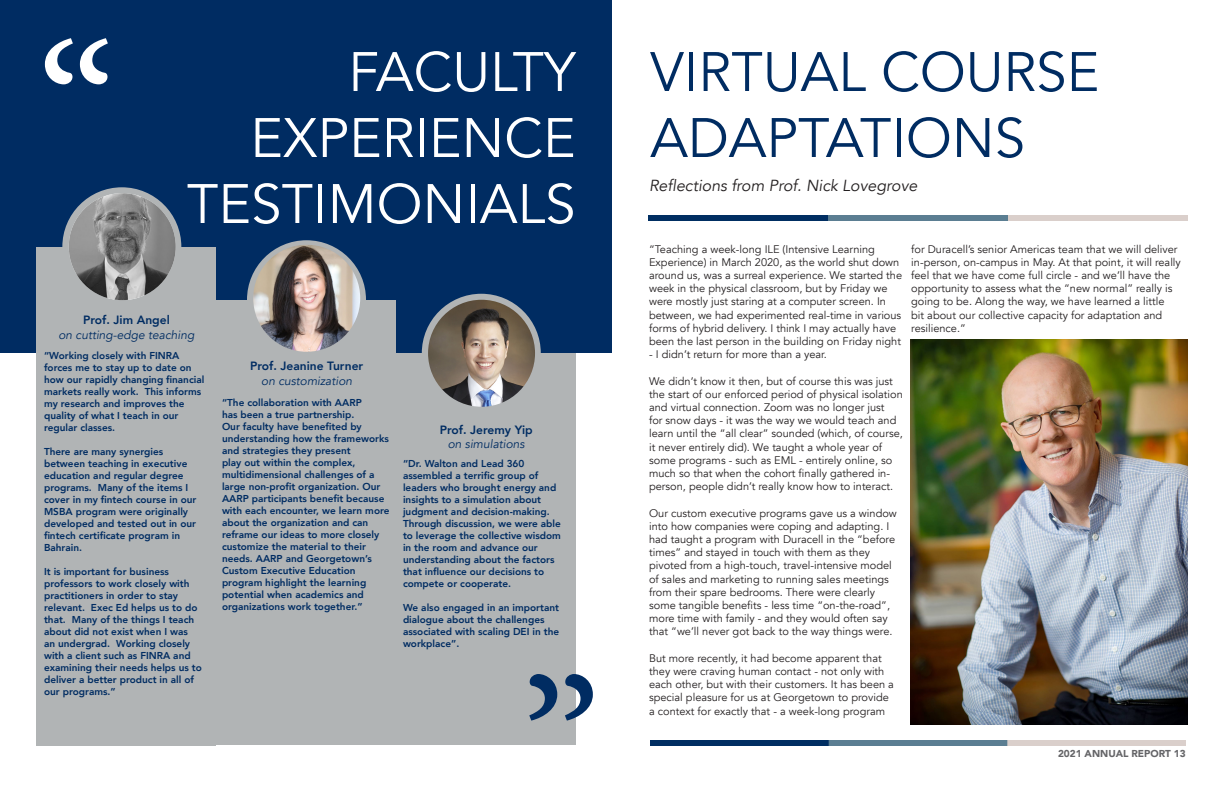
<style>
.page{position:relative;width:1224px;height:792px;background:#fff}
.page>*{position:absolute;margin:0;border:0;box-sizing:border-box;transform-origin:0 0}
.t1{font:200px "Minion Pro";color:#fff}
.t2{font:200px "Minion Pro";color:#002c62}
.t3{font:55px "Avenir";color:#fff}
.t4{font:55px "Avenir";color:#002c62}
.sub-title{font:italic 16px "Avenir";color:#231f20}
.Name{font:italic 12px "Avenir";color:#002c62}
.Name-2{font:800 12px "Avenir";color:#002c62}
.body_text{font:11px/13.2px "Avenir";color:#231f20}
.sub-title-2{font:800 10px/12px "Avenir";color:#002c62}
.t5{font:900 10px "Avenir";color:#656568}
</style>
<div class="page">
<img style="left:650px;top:740px;width:536px;height:5px">
<div style="left:0;top:0;width:612px;height:435px;background:#002c62"></div>
<div style="left:0;top:353px;width:612px;height:439px;background:#fff"></div>
<div style="left:247px;top:240px;width:119px;height:119px;background:#b1b4b5;border-radius:50%"></div>
<div style="left:422px;top:294px;width:119px;height:119px;background:#b1b4b5;border-radius:50%"></div>
<div style="left:62px;top:187px;width:119px;height:119px;background:#b1b4b5;border-radius:50%"></div>
<div style="left:396px;top:353px;width:180px;height:392px;background:#b1b4b5"></div>
<div style="left:36px;top:248px;width:180px;height:498px;background:#b1b4b5"></div>
<div style="left:216px;top:301px;width:180px;height:444px;background:#b1b4b5"></div>
<img style="left:253px;top:245px;width:107px;height:107px;border-radius:54px">
<img style="left:428px;top:300px;width:107px;height:107px;border-radius:54px">
<img style="left:69px;top:193px;width:107px;height:107px">
<img style="left:911px;top:339px;width:276px;height:386px">
<img style="left:649px;top:215px;width:538px;height:5px">
<p class="t1" style="left:36px;top:-16px;width:81px">“</p>
<p class="t3" style="left:348px;top:39px;width:229px">FACULTY</p>
<p class="t3" style="left:250px;top:105px;width:327px">EXPERIENCE</p>
<p class="t3" style="left:187px;top:171px;width:390px">TESTIMONIALS</p>
<p class="Name-2" style="left:83px;top:311px;width:88px">Prof. Jim Angel</p>
<p class="Name" style="left:59px;top:327px;width:137px">on cutting-edge teaching</p>
<p class="sub-title-2" style="left:44px;top:349px;width:162px">“Working closely with FINRA forces me to stay up to date on how our rapidly changing financial markets really work. This informs my research and improves the quality of what I teach in our regular classes.</p>
<p class="sub-title-2" style="left:44px;top:445px;width:154px">There are many synergies between teaching in executive education and regular degree programs. Many of the items I cover in my fintech course in our<br>MSBA program were originally developed and tested out in our fintech certificate program in<br>Bahrain.</p>
<p class="sub-title-2" style="left:44px;top:565px;width:159px">It is important for business professors to work closely with practitioners in order to stay relevant. Exec Ed helps us to do that. Many of the things I teach about did not exist when I was<br>an undergrad. Working closely with a client such as FINRA and examining their needs helps us to deliver a better product in all of our programs.”</p>
<p class="Name-2" style="left:250px;top:357px;width:115px">Prof. Jeanine Turner</p>
<p class="Name" style="left:261px;top:373px;width:92px">on customization</p>
<p class="sub-title-2" style="left:222px;top:397px;width:169px">“The collaboration with AARP<br>has been a true partnership.<br>Our faculty have benefited by understanding how the frameworks and strategies they present<br>play out within the complex, multidimensional challenges of a large non-profit organization. Our<br>AARP participants benefit because with each encounter, we learn more about the organization and can reframe our ideas to more closely customize the material to their needs. AARP and Georgetown’s<br>Custom Executive Education program highlight the learning potential when academics and organizations work together.”</p>
<p class="Name-2" style="left:440px;top:421px;width:95px">Prof. Jeremy Yip</p>
<p class="Name" style="left:448px;top:437px;width:78px">on simulations</p>
<p class="sub-title-2" style="left:403px;top:457px;width:159px">“Dr. Walton and Lead 360 assembled a terrific group of leaders who brought energy and insights to a simulation about judgment and decision-making.<br>Through discussion, we were able to leverage the collective wisdom in the room and advance our understanding about the factors that influence our decisions to compete or cooperate.</p>
<p class="sub-title-2" style="left:403px;top:601px;width:158px">We also engaged in an important dialogue about the challenges associated with scaling DEI in the workplace”.</p>
<p class="t2" style="left:521px;top:618px;width:82px">”</p>
<p class="t4" style="left:650px;top:39px;width:451px">VIRTUAL COURSE</p>
<p class="t4" style="left:650px;top:105px;width:376px">ADAPTATIONS</p>
<p class="sub-title" style="left:649px;top:176px;width:270px">Reflections from Prof. Nick Lovegrove</p>
<p class="body_text" style="left:649px;top:242px;width:255px">“Teaching a week-long ILE (Intensive Learning Experience) in March 2020, as the world shut down around us, was a surreal experience. We started the week in the physical classroom, but by Friday we were mostly just staring at a computer screen. In between, we had experimented real-time in various forms of hybrid delivery. I think I may actually have been the last person in the building on Friday night</p>
<p class="body_text" style="left:649px;top:348px;width:179px">- I didn’t return for more than a year.</p>
<p class="body_text" style="left:649px;top:374px;width:255px">We didn’t know it then, but of course this was just the start of our enforced period of physical isolation and virtual connection. Zoom was no longer just<br>for snow days - it was the way we would teach and learn until the “all clear” sounded (which, of course, it never entirely did). We taught a whole year of some programs - such as EML - entirely online, so much so that when the cohort finally gathered in&shy;person, people didn’t really know how to interact.</p>
<p class="body_text" style="left:649px;top:506px;width:249px">Our custom executive programs gave us a window into how companies were coping and adapting. I had taught a program with Duracell in the “before times” and stayed in touch with them as they pivoted from a high-touch, travel-intensive model of sales and marketing to running sales meetings from their spare bedrooms. There were clearly some tangible benefits - less time “on-the-road”, more time with family - and they would often say that “we’ll never got back to the way things were.</p>
<p class="body_text" style="left:649px;top:652px;width:246px">But more recently, it had become apparent that they were craving human contact - not only with each other, but with their customers. It has been a special pleasure for us at Georgetown to provide a context for exactly that - a week-long program</p>
<p class="body_text" style="left:911px;top:242px;width:271px">for Duracell’s senior Americas team that we will deliver in-person, on-campus in May. At that point, it will really feel that we have come full circle - and we’ll have the opportunity to assess what the “new normal” really is going to be. Along the way, we have learned a little<br>bit about our collective capacity for adaptation and resilience.”</p>
<p class="t5" style="left:1058px;top:745px;width:129px">2021 ANNUAL REPORT 13</p>
</div>
